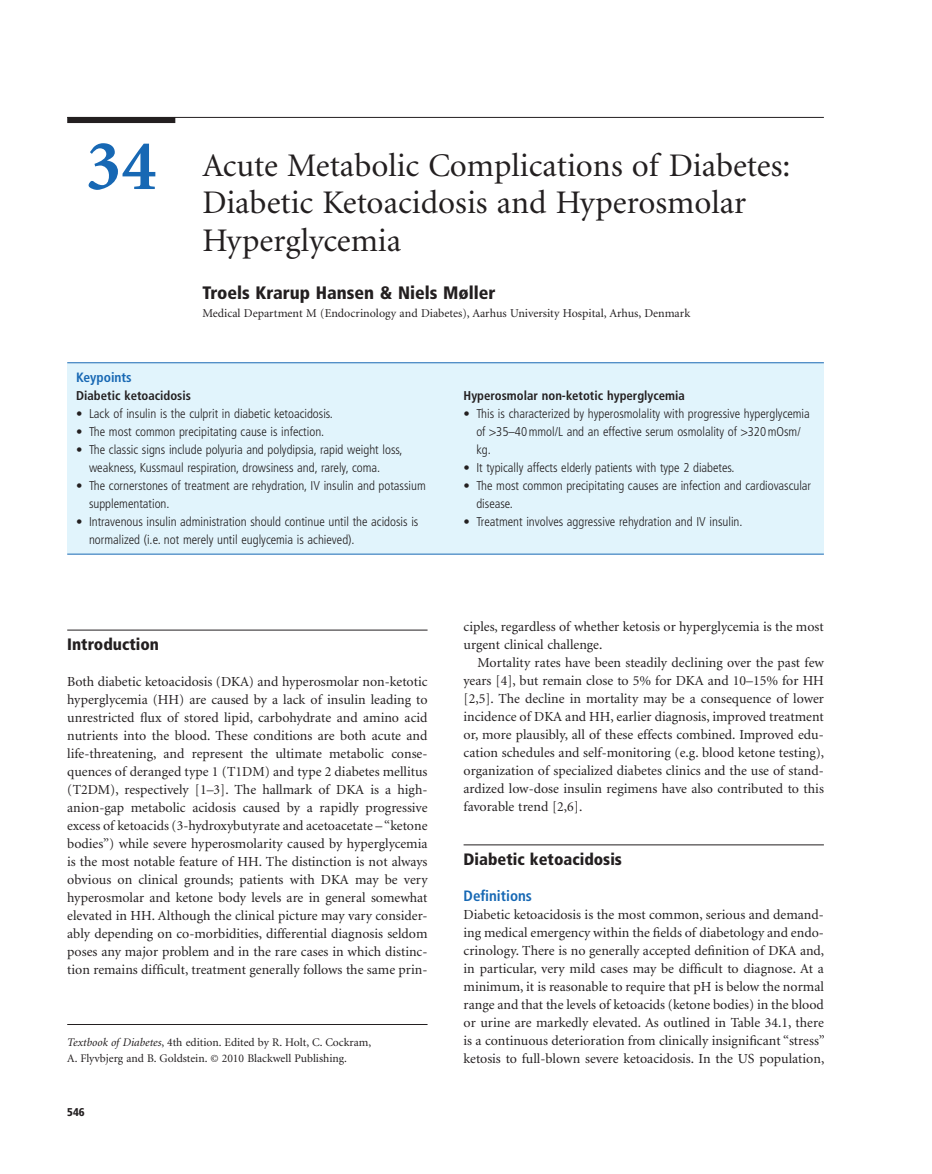
<style>
.page{position:relative;width:932px;height:1174px;background:#fff}
.page>*{position:absolute;margin:0;border:0;box-sizing:border-box;transform-origin:0 0}
.t1{font:700 72px "Minion";color:#1768b4}
.t2{font:33px/37.5px "Minion";color:#231f20}
.t3{font:900 condensed 18px "Frutiger";color:#231f20}
.t4{font:900 condensed 16.5px "Frutiger";color:#231f20}
.t5{font:700 condensed 15px "Frutiger";color:#1768b4}
.t6{font:13.8px/18px "Minion";color:#231f20;text-align:justify}
.t7{font:700 condensed 13.5px "Frutiger";color:#1768b4}
.t8{font:300 condensed 12.75px/18px "Frutiger";color:#231f20}
.t9{font:700 condensed 12.75px "Frutiger";color:#231f20}
.t10{font:12px "Minion";color:#231f20}
.t11{font:11.7px/15.8px "Minion";color:#231f20}
.t12{font:900 condensed 11.25px "Frutiger";color:#231f20}
.s1{font-weight:700;font-stretch:normal}
.s2{font-style:italic}
</style>
<div class="page">
<div style="left:67px;top:117px;width:108px;height:6px;background:#231f20"></div>
<hr style="left:67px;top:117px;width:756px;height:1px;background:#231f20">
<div style="left:67px;top:363px;width:756px;height:191px;background:#e1f4fc"></div>
<hr style="left:67px;top:362px;width:756px;height:1px;background:#1768b4">
<hr style="left:67px;top:554px;width:756px;height:1px;background:#1768b4">
<hr style="left:67px;top:629px;width:360px;height:1px;background:#231f20">
<hr style="left:463px;top:844px;width:360px;height:1px;background:#231f20">
<hr style="left:67px;top:1024px;width:360px;height:1px;background:#231f20">
<h1 class="t1" style="left:86px;top:138px;width:72px">34</h1>
<h2 class="t2" style="left:202px;top:149px;width:589px">Acute Metabolic Complications of Diabetes:<br>Diabetic Ketoacidosis and Hyperosmolar<br>Hyperglycemia</h2>
<h3 class="t3" style="left:202px;top:285px;width:294px">Troels Krarup Hansen &amp; Niels M ø ller</h3>
<p class="t10" style="left:202px;top:308px;width:489px">Medical Department M (Endocrinology and Diabetes), Aarhus University Hospital, Arhus, Denmark</p>
<p class="t7" style="left:76px;top:372px;width:57px">Keypoints</p>
<p class="t9" style="left:76px;top:391px;width:116px">Diabetic k etoacidosis</p>
<p class="t8" style="left:76px;top:406px;width:258px"><span class="s1">•</span> Lack of insulin is the culprit in diabetic ketoacidosis.</p>
<p class="t8" style="left:76px;top:424px;width:249px"><span class="s1">•</span> The most common precipitating cause is infection.</p>
<p class="t8" style="left:89px;top:442px;width:315px;text-indent:-13px"><span class="s1">•</span> The classic signs include polyuria and polydipsia, rapid weight loss, weakness, Kussmaul respiration, drowsiness and, rarely, coma.</p>
<p class="t8" style="left:89px;top:478px;width:338px;text-indent:-13px"><span class="s1">•</span> The cornerstones of treatment are rehydration, IV insulin and potassium supplementation.</p>
<p class="t8" style="left:89px;top:514px;width:331px;text-indent:-13px"><span class="s1">•</span> Intravenous insulin administration should continue until the acidosis is normalized (i.e. not merely until euglycemia is achieved).</p>
<p class="t4" style="left:67px;top:637px;width:93px">Introduction</p>
<p class="t6" style="left:67px;top:673px;width:362px">Both diabetic ketoacidosis (DKA) and hyperosmolar non - ketotic hyperglycemia (HH) are caused by a lack of insulin leading to unrestricted flux of stored lipid, carbohydrate and amino acid nutrients into the blood. These conditions are both acute and life - threatening, and represent the ultimate metabolic conse&shy;quences of deranged type 1 (T1DM) and type 2 diabetes mellitus (T2DM), respectively [1 – 3] . The hallmark of DKA is a high - anion - gap metabolic acidosis caused by a rapidly progressive excess of ketoacids (3 - hydroxybutyrate and acetoacetate – “ ketone bodies ” ) while severe hyperosmolarity caused by hyperglycemia is the most notable feature of HH. The distinction is not always obvious on clinical grounds; patients with DKA may be very hyperosmolar and ketone body levels are in general somewhat elevated in HH. Although the clinical picture may vary consider&shy;ably depending on co - morbidities, differential diagnosis seldom poses any major problem and in the rare cases in which distinc&shy;tion remains difficult, treatment generally follows the same prin-</p>
<p class="t11" style="left:67px;top:1035px;width:305px"><span class="s2">Textbook of Diabetes</span>, 4th edition. Edited by R. Holt, C. Cockram,<br>A. Flyvbjerg and B. Goldstein. © 2010 Blackwell Publishing.</p>
<p class="t12" style="left:67px;top:1108px;width:19px">546</p>
<p class="t9" style="left:463px;top:390px;width:223px">Hyperosmolar n on - k etotic h yperglycemia</p>
<p class="t8" style="left:476px;top:405px;width:335px;text-indent:-13px"><span class="s1">•</span> This is characterized by hyperosmolality with progressive hyperglycemia of 35 – 40 mmol/L and an effective serum osmolality of 320 mOsm/ kg.</p>
<p class="t8" style="left:463px;top:459px;width:272px"><span class="s1">•</span> It typically affects elderly patients with type 2 diabetes.</p>
<p class="t8" style="left:476px;top:477px;width:336px;text-indent:-13px"><span class="s1">•</span> The most common precipitating causes are infection and cardiovascular disease.</p>
<p class="t8" style="left:463px;top:513px;width:280px"><span class="s1">•</span> Treatment involves aggressive rehydration and IV insulin.</p>
<p class="t6" style="left:463px;top:618px;width:361px">ciples, regardless of whether ketosis or hyperglycemia is the most urgent clinical challenge.</p>
<p class="t6" style="left:463px;top:654px;width:362px;text-indent:14px">Mortality rates have been steadily declining over the past few years [4] , but remain close to 5% for DKA and 10 – 15% for HH [2,5] . The decline in mortality may be a consequence of lower incidence of DKA and HH, earlier diagnosis, improved treatment or, more plausibly, all of these effects combined. Improved edu&shy;cation schedules and self - monitoring (e.g. blood ketone testing), organization of specialized diabetes clinics and the use of stand&shy;ardized low - dose insulin regimens have also contributed to this favorable trend [2,6] .</p>
<p class="t4" style="left:463px;top:852px;width:160px">Diabetic k etoacidosis</p>
<p class="t5" style="left:463px;top:889px;width:70px">Definitions</p>
<p class="t6" style="left:463px;top:906px;width:362px">Diabetic ketoacidosis is the most common, serious and demand&shy;ing medical emergency within the fields of diabetology and endo&shy;crinology. There is no generally accepted definition of DKA and, in particular, very mild cases may be difficult to diagnose. At a minimum, it is reasonable to require that pH is below the normal range and that the levels of ketoacids (ketone bodies) in the blood or urine are markedly elevated. As outlined in Table 34.1 , there is a continuous deterioration from clinically insignificant “ stress ” ketosis to full - blown severe ketoacidosis. In the US population,</p>
</div>
